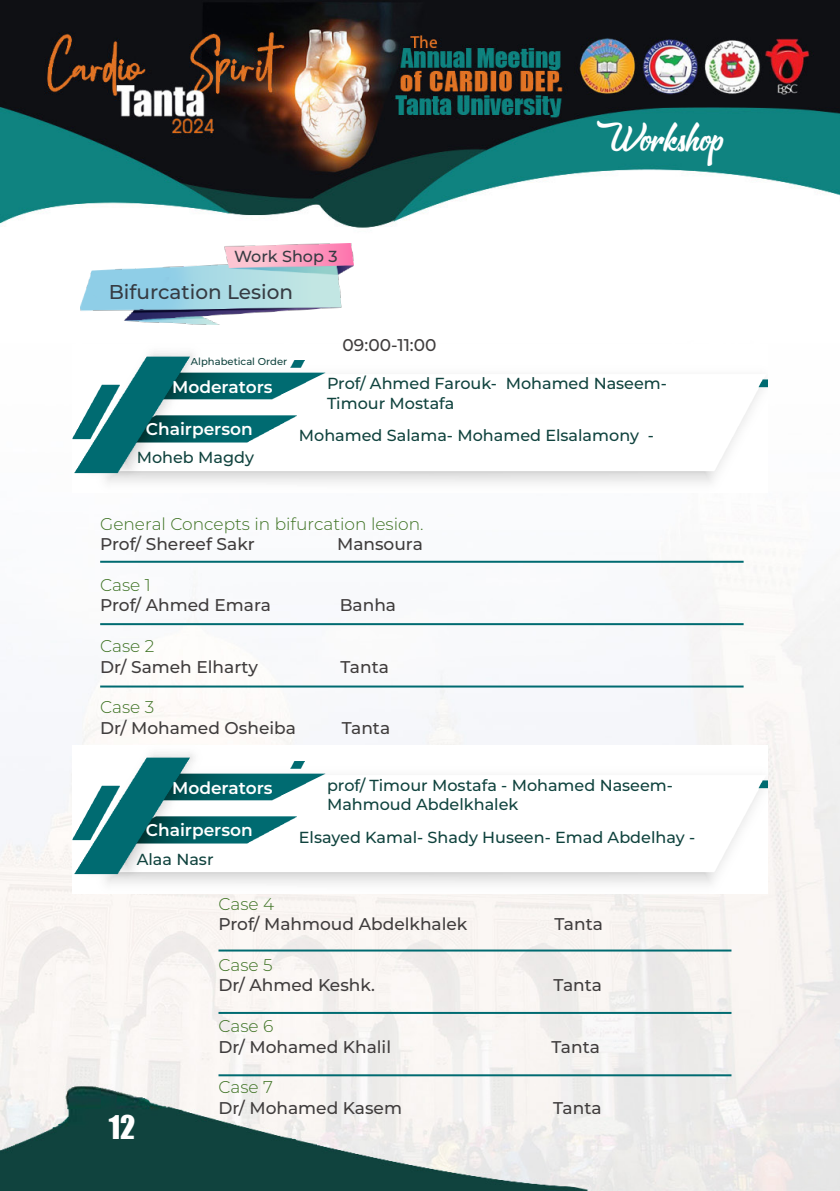
<style>
.page{position:relative;width:840px;height:1191px;background:#fff}
.page>*{position:absolute;margin:0;border:0;box-sizing:border-box;transform-origin:0 0}
.t1{font:32px "&Matchmaker";color:#fff}
.t2{font:30px "Impact";color:#fff}
.t3{font:500 20px "Montserrat";color:#363b42}
.t4{font:500 17px "Montserrat";color:#403d3d}
.t5{font:300 17px "Montserrat";color:#3c7121}
.t6{font:600 17px "Montserrat";color:#fff}
.t7{font:500 16px/19.2px "Montserrat";color:#10433e}
.t8{font:500 16px "Montserrat";color:#363b42}
.t9{font:500 10px "Montserrat";color:#10433e}
</style>
<div class="page">
<img style="left:0;top:0;width:839px;height:1191px">
<img style="left:81px;top:244px;width:272px;height:81px">
<img style="left:72px;top:345px;width:695px;height:147px">
<img style="left:72px;top:746px;width:695px;height:147px">
<hr style="left:100px;top:561px;width:643px;height:2px;background:#006b71">
<hr style="left:218px;top:949px;width:513px;height:2px;background:#006b71">
<hr style="left:100px;top:623px;width:643px;height:2px;background:#006b71">
<hr style="left:218px;top:1012px;width:513px;height:2px;background:#006b71">
<hr style="left:100px;top:685px;width:643px;height:2px;background:#006b71">
<hr style="left:218px;top:1074px;width:513px;height:2px;background:#006b71">
<p class="t8" style="left:234px;top:245px;width:105px">Work Shop 3</p>
<p class="t3" style="left:109px;top:278px;width:186px">Bifurcation Lesion</p>
<p class="t9" style="left:191px;top:355px;width:98px">Alphabetical Order</p>
<p class="t4" style="left:342px;top:333px;width:95px">09:00-11:00</p>
<p class="t1" style="left:595px;top:117px;width:130px">Workshop</p>
<p class="t6" style="left:172px;top:375px;width:102px">Moderators</p>
<p class="t6" style="left:146px;top:417px;width:108px">Chairperson</p>
<p class="t7" style="left:137px;top:447px;width:119px">Moheb Magdy</p>
<p class="t7" style="left:327px;top:373px;width:341px">Prof/ Ahmed Farouk- Mohamed Naseem-</p>
<p class="t7" style="left:327px;top:393px;width:129px">Timour Mostafa</p>
<p class="t7" style="left:299px;top:425px;width:356px">Mohamed Salama- Mohamed Elsalamony -</p>
<p class="t5" style="left:100px;top:512px;width:325px">General Concepts in bifurcation lesion.</p>
<p class="t4" style="left:100px;top:532px;width:156px">Prof/ Shereef Sakr</p>
<p class="t4" style="left:337px;top:532px;width:87px">Mansoura</p>
<p class="t5" style="left:100px;top:573px;width:52px">Case 1</p>
<p class="t4" style="left:100px;top:593px;width:172px">Prof/ Ahmed Emara</p>
<p class="t4" style="left:339px;top:593px;width:58px">Banha</p>
<p class="t5" style="left:100px;top:634px;width:56px">Case 2</p>
<p class="t4" style="left:100px;top:654px;width:159px">Dr/ Sameh Elharty</p>
<p class="t4" style="left:340px;top:654px;width:50px">Tanta</p>
<p class="t5" style="left:100px;top:696px;width:56px">Case 3</p>
<p class="t4" style="left:100px;top:716px;width:197px">Dr/ Mohamed Osheiba</p>
<p class="t4" style="left:341px;top:716px;width:50px">Tanta</p>
<p class="t6" style="left:172px;top:776px;width:102px">Moderators</p>
<p class="t6" style="left:146px;top:818px;width:108px">Chairperson</p>
<p class="t7" style="left:137px;top:848px;width:78px">Alaa Nasr</p>
<p class="t7" style="left:327px;top:774px;width:347px">prof/ Timour Mostafa - Mohamed Naseem-<br>Mahmoud Abdelkhalek</p>
<p class="t7" style="left:299px;top:826px;width:397px">Elsayed Kamal- Shady Huseen- Emad Abdelhay -</p>
<h2 class="t2" style="left:109px;top:1103px;width:28px">12</h2>
<p class="t5" style="left:218px;top:892px;width:57px">Case 4</p>
<p class="t4" style="left:218px;top:912px;width:250px">Prof/ Mahmoud Abdelkhalek</p>
<p class="t4" style="left:554px;top:912px;width:50px">Tanta</p>
<p class="t5" style="left:218px;top:953px;width:56px">Case 5</p>
<p class="t4" style="left:218px;top:973px;width:158px">Dr/ Ahmed Keshk.</p>
<p class="t4" style="left:553px;top:973px;width:50px">Tanta</p>
<p class="t5" style="left:218px;top:1014px;width:56px">Case 6</p>
<p class="t4" style="left:218px;top:1034px;width:174px">Dr/ Mohamed Khalil</p>
<p class="t4" style="left:551px;top:1034px;width:50px">Tanta</p>
<p class="t5" style="left:218px;top:1075px;width:56px">Case 7</p>
<p class="t4" style="left:218px;top:1095px;width:185px">Dr/ Mohamed Kasem</p>
<p class="t4" style="left:552px;top:1095px;width:50px">Tanta</p>
</div>
